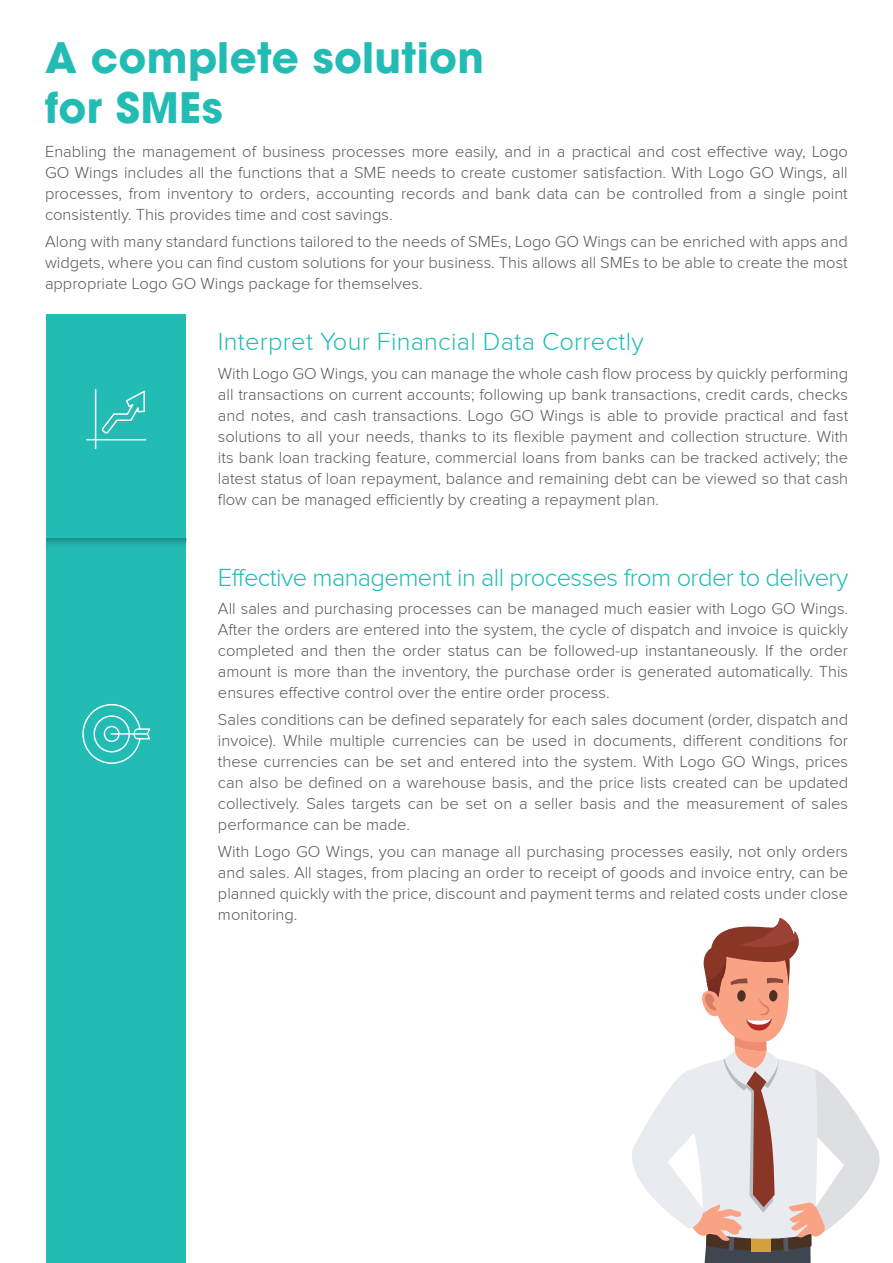
<style>
.page{position:relative;width:893px;height:1263px;background:#fff}
.page>*{position:absolute;margin:0;border:0;box-sizing:border-box;transform-origin:0 0}
.t1{font:42px "Bilgetech Custom Avant Garde";letter-spacing:.01em;color:#22bcb5}
.t2{font:300 25.5px "Proxima Nova";letter-spacing:-.025em;color:#22bcb5}
.t3{font:300 25.5px "Proxima Nova";letter-spacing:.01em;color:#22bcb5}
.t4{font:300 16.5px/21px "Proxima Nova";color:#57585a;text-align:justify}
</style>
<div class="page">
<div style="left:46px;top:314px;width:140px;height:949px;background:#22bcb5"></div>
<svg style="left:86px;top:389px;width:60px;height:60px"></svg>
<svg style="left:632px;top:918px;width:248px;height:345px"></svg>
<svg style="left:82px;top:704px;width:68px;height:60px"></svg>
<p class="t1" style="left:45px;top:31px;width:441px">A complete solution</p>
<p class="t1" style="left:45px;top:81px;width:179px">for SMEs</p>
<p class="t4" style="left:45px;top:141px;width:804px">Enabling the management of business processes more easily, and in a practical and cost effective way, Logo GO Wings includes all the functions that a SME needs to create customer satisfaction. With Logo GO Wings, all processes, from inventory to orders, accounting records and bank data can be controlled from a single point consistently. This provides time and cost savings.</p>
<p class="t4" style="left:45px;top:231px;width:804px">Along with many standard functions tailored to the needs of SMEs, Logo GO Wings can be enriched with apps and widgets, where you can find custom solutions for your business. This allows all SMEs to be able to create the most appropriate Logo GO Wings package for themselves.</p>
<p class="t3" style="left:218px;top:328px;width:427px">Interpret Your Financial Data Correctly</p>
<p class="t4" style="left:218px;top:363px;width:632px">With Logo GO Wings, you can manage the whole cash flow process by quickly performing all transactions on current accounts; following up bank transactions, credit cards, checks and notes, and cash transactions. Logo GO Wings is able to provide practical and fast solutions to all your needs, thanks to its flexible payment and collection structure. With its bank loan tracking feature, commercial loans from banks can be tracked actively; the latest status of loan repayment, balance and remaining debt can be viewed so that cash flow can be managed efficiently by creating a repayment plan.</p>
<p class="t2" style="left:218px;top:564px;width:632px">Effective management in all processes from order to delivery</p>
<p class="t4" style="left:218px;top:598px;width:632px">All sales and purchasing processes can be managed much easier with Logo GO Wings.<br>After the orders are entered into the system, the cycle of dispatch and invoice is quickly completed and then the order status can be followed-up instantaneously. If the order amount is more than the inventory, the purchase order is generated automatically. This ensures effective control over the entire order process.</p>
<p class="t4" style="left:218px;top:709px;width:632px">Sales conditions can be defined separately for each sales document (order, dispatch and invoice). While multiple currencies can be used in documents, different conditions for these currencies can be set and entered into the system. With Logo GO Wings, prices can also be defined on a warehouse basis, and the price lists created can be updated collectively. Sales targets can be set on a seller basis and the measurement of sales performance can be made.</p>
<p class="t4" style="left:218px;top:841px;width:632px">With Logo GO Wings, you can manage all purchasing processes easily, not only orders and sales. All stages, from placing an order to receipt of goods and invoice entry, can be planned quickly with the price, discount and payment terms and related costs under close monitoring.</p>
</div>
